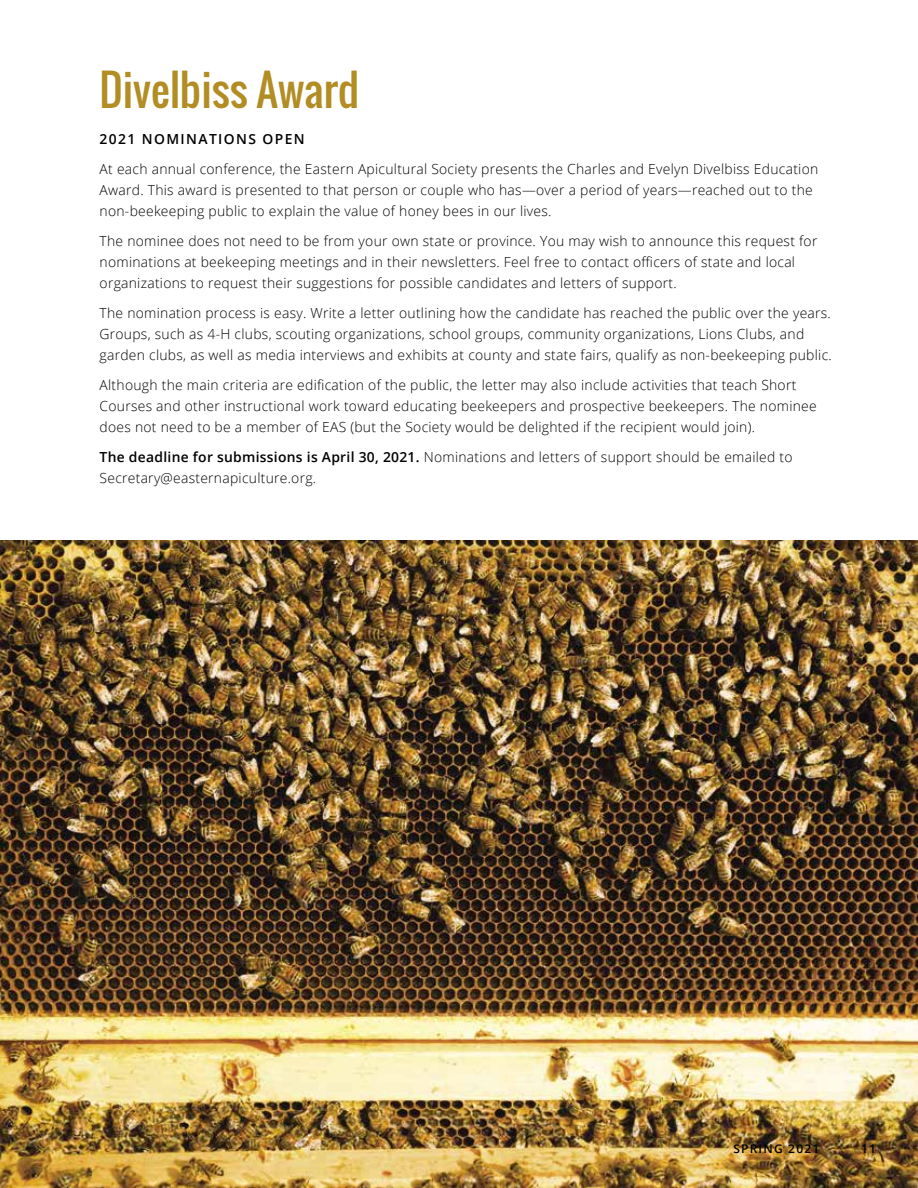
<style>
.page{position:relative;width:918px;height:1188px;background:#fff}
.page>*{position:absolute;margin:0;border:0;box-sizing:border-box;transform-origin:0 0}
.t1{font:42px "Oswald";color:#b28d24}
.t2{font:300 13.8px/21px "Open Sans";letter-spacing:.02em;color:#000}
.t3{font:600 13.8px "Open Sans";letter-spacing:.1em;color:#000}
.t4{font:600 12px "Open Sans";letter-spacing:.1em;color:#000}
.s1{font-weight:600}
</style>
<div class="page">
<img style="left:0;top:540px;width:918px;height:648px">
<h1 class="t1" style="left:100px;top:59px;width:261px">Divelbiss Award</h1>
<p class="t3" style="left:100px;top:130px;width:207px">2021 NOMINATIONS OPEN</p>
<p class="t2" style="left:100px;top:159px;width:720px">At each annual conference, the Eastern Apicultural Society presents the Charles and Evelyn Divelbiss Education<br>Award. This award is presented to that person or couple who has—over a period of years—reached out to the non-beekeeping public to explain the value of honey bees in our lives.</p>
<p class="t2" style="left:100px;top:231px;width:719px">The nominee does not need to be from your own state or province. You may wish to announce this request for nominations at beekeeping meetings and in their newsletters. Feel free to contact officers of state and local organizations to request their suggestions for possible candidates and letters of support.</p>
<p class="t2" style="left:100px;top:303px;width:734px">The nomination process is easy. Write a letter outlining how the candidate has reached the public over the years.<br>Groups, such as 4-H clubs, scouting organizations, school groups, community organizations, Lions Clubs, and garden clubs, as well as media interviews and exhibits at county and state fairs, qualify as non-beekeeping public.</p>
<p class="t2" style="left:100px;top:375px;width:719px">Although the main criteria are edification of the public, the letter may also include activities that teach Short<br>Courses and other instructional work toward educating beekeepers and prospective beekeepers. The nominee does not need to be a member of EAS (but the Society would be delighted if the recipient would join).</p>
<p class="t2" style="left:100px;top:447px;width:695px"><span class="s1">The deadline for submissions is April 30, 2021.</span> Nominations and letters of support should be emailed to<br>Secretary@easternapiculture.org.</p>
<p class="t4" style="left:733px;top:1140px;width:87px">SPRING 2021</p>
<p class="t4" style="left:861px;top:1140px;width:16px">11</p>
</div>
